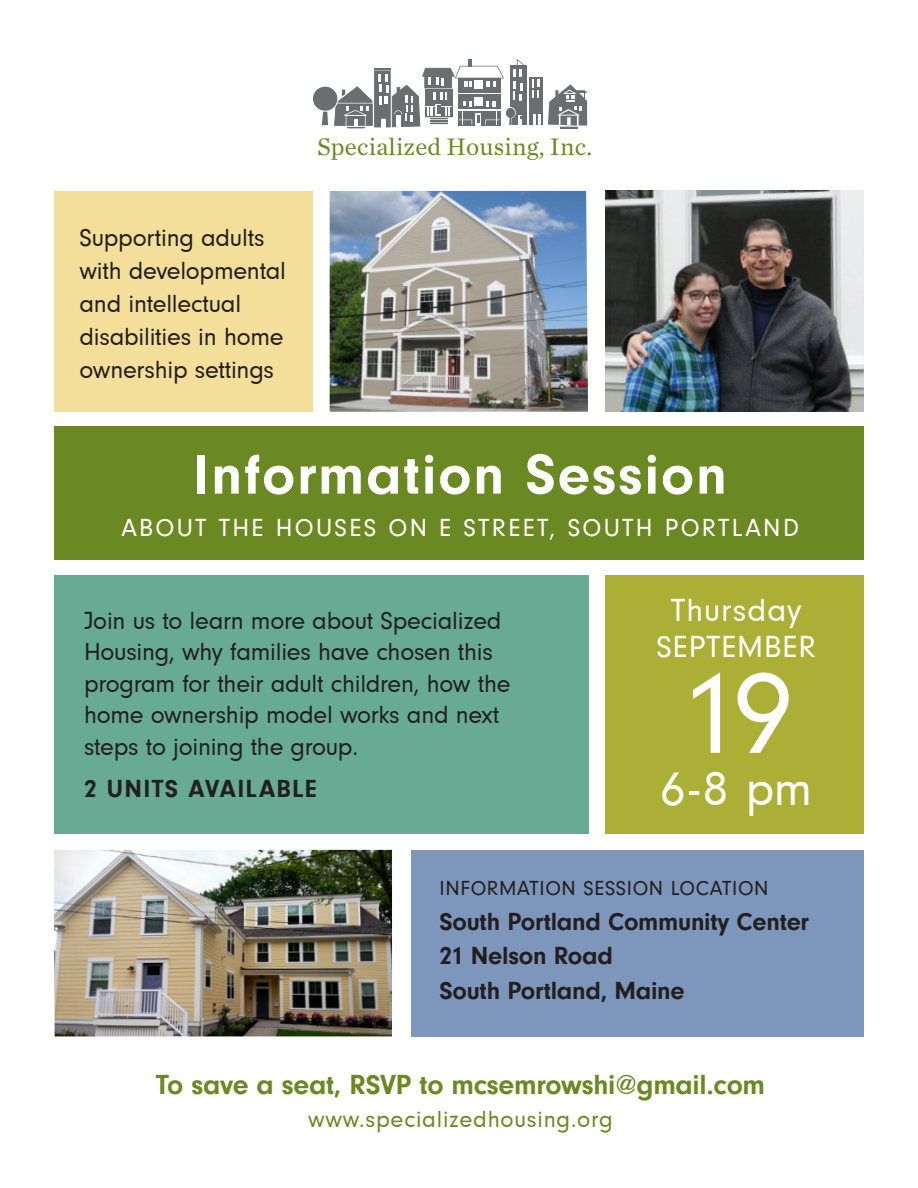
<style>
.page{position:relative;width:918px;height:1188px;background:#fff}
.page>*{position:absolute;margin:0;border:0;box-sizing:border-box;transform-origin:0 0}
.t1{font:120px "Neuzeit Gro T";color:#fff}
.t2{font:700 58.5px "Neuzeit Gro T";letter-spacing:.03em;color:#fff}
.t3{font:49.5px "Neuzeit Gro T";color:#fff}
.t4{font:33px "Neuzeit Gro T";letter-spacing:.03em;color:#fff}
.t5{font:31.5px "Neuzeit Gro T";letter-spacing:.03em;color:#fff}
.t6{font:700 28.5px "Neuzeit Gro T";letter-spacing:-.01em;color:#6a8922}
.t7{font:25.5px/31.5px "Neuzeit Gro T";letter-spacing:-.01em;color:#231f20}
.t8{font:700 25.5px/34.5px "Neuzeit Gro T";letter-spacing:-.01em;color:#231f20}
.t9{font:25.5px "Neuzeit Gro T";letter-spacing:.09em;color:#fff}
.t10{font:700 25.5px "Neuzeit Gro T";letter-spacing:.05em;color:#231f20}
.t11{font:24.9px "Chronicle Text G1";letter-spacing:.01em;color:#6a8922}
.t12{font:24px "Neuzeit Gro T";letter-spacing:.03em;color:#6a8922}
.t13{font:21px "Neuzeit Gro T";letter-spacing:.03em;color:#231f20}
</style>
<div class="page">
<div style="left:527px;top:76px;width:17px;height:49px;background:linear-gradient(to bottom,#6c6d70,#6c6d70)"></div>
<div style="left:510px;top:65px;width:17px;height:60px;background:#6c6d70"></div>
<div style="left:530px;top:77px;width:13px;height:48px;background:#6c6d70"></div>
<svg style="left:532px;top:79px;width:7px;height:19px"></svg>
<svg style="left:534px;top:114px;width:7px;height:11px"></svg>
<svg style="left:322px;top:59px;width:202px;height:69px"></svg>
<svg style="left:548px;top:84px;width:39px;height:44px"></svg>
<svg style="left:313px;top:86px;width:25px;height:26px"></svg>
<div style="left:313px;top:87px;width:24px;height:24px;background:#6c6d70;border-radius:50%"></div>
<div style="left:54px;top:426px;width:810px;height:134px;background:#6a8922"></div>
<div style="left:54px;top:191px;width:259px;height:221px;background:#f3de9a"></div>
<img style="left:605px;top:191px;width:259px;height:221px">
<img style="left:330px;top:191px;width:258px;height:221px">
<div style="left:605px;top:576px;width:259px;height:258px;background:#acaf36"></div>
<div style="left:54px;top:576px;width:534px;height:258px;background:#67ab95"></div>
<div style="left:411px;top:850px;width:453px;height:186px;background:#7d97bc"></div>
<img style="left:54px;top:850px;width:338px;height:186px">
<p class="t7" style="left:80px;top:222px;width:208px;line-height:33px">Supporting adults with developmental and intellectual</p>
<p class="t7" style="left:80px;top:321px;width:206px;line-height:33px">disabilities in home ownership settings</p>
<p class="t11" style="left:317px;top:128px;width:276px">Specialized Housing, Inc.</p>
<p class="t2" style="left:193px;top:442px;width:535px">Information Session</p>
<p class="t9" style="left:121px;top:513px;width:679px">ABOUT THE HOUSES ON E STREET, SOUTH PORTLAND</p>
<p class="t7" style="left:84px;top:605px;width:428px">Join us to learn more about Specialized Housing, why families have chosen this program for their adult children, how the home ownership model works and next steps to joining the group.</p>
<p class="t10" style="left:84px;top:774px;width:234px">2 UNITS AVAILABLE</p>
<p class="t4" style="left:671px;top:592px;width:132px">Thursday</p>
<p class="t5" style="left:657px;top:629px;width:161px">SEPTEMBER</p>
<p class="t1" style="left:680px;top:649px;width:115px">19</p>
<p class="t3" style="left:661px;top:762px;width:153px">6-8 pm</p>
<p class="t13" style="left:440px;top:877px;width:331px">INFORMATION SESSION LOCATION</p>
<p class="t8" style="left:440px;top:904px;width:371px">South Portland Community Center<br>21 Nelson Road</p>
<p class="t8" style="left:440px;top:973px;width:247px">South Portland, Maine</p>
<p class="t6" style="left:156px;top:1069px;width:611px">To save a seat, RSVP to mcsemrowshi@gmail.com</p>
<p class="t12" style="left:308px;top:1107px;width:306px">www.specializedhousing.org</p>
</div>
